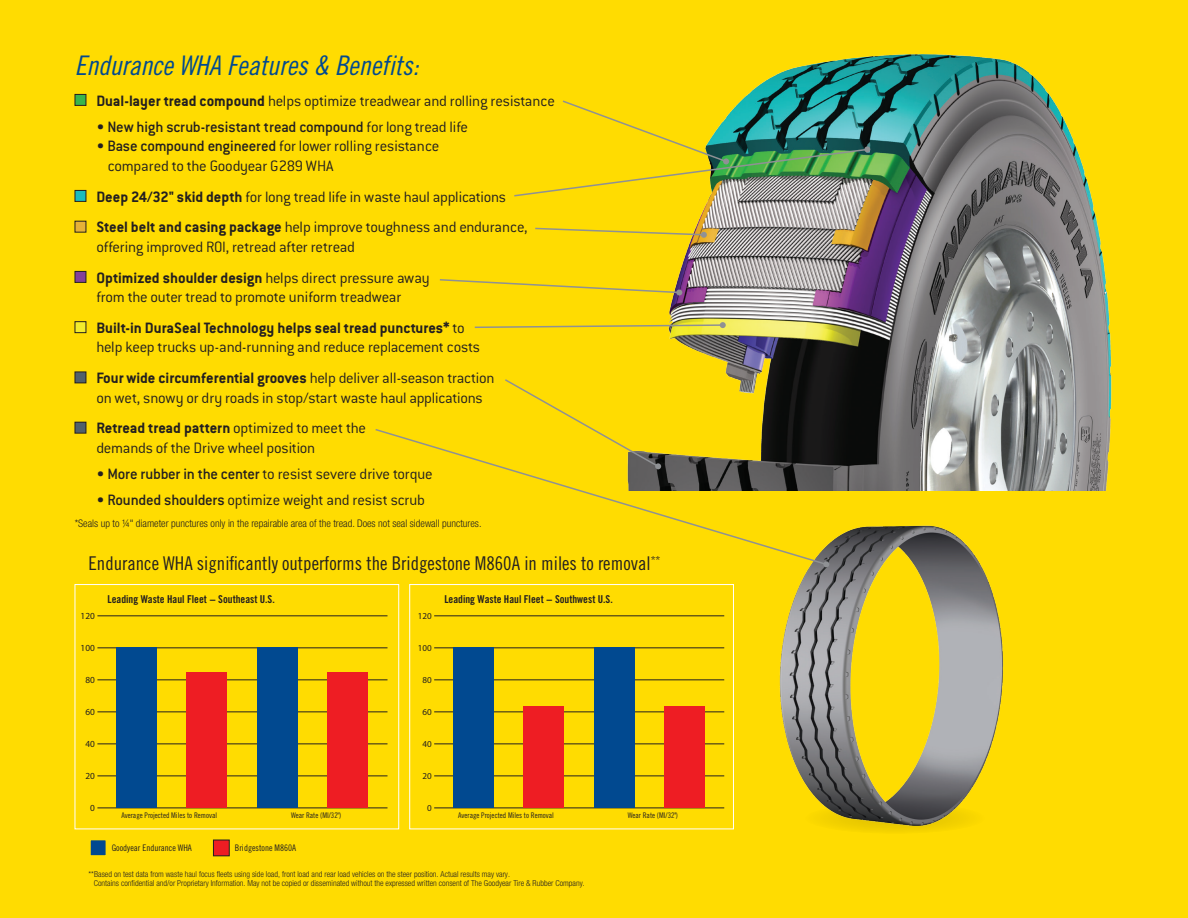
<style>
.page{position:relative;width:1188px;height:918px;background:#ffdc01}
.page>*{position:absolute;margin:0;border:0;box-sizing:border-box;transform-origin:0 0}
.t1{font:27px "Trade Gothic LT Std Cn 18 Obl";color:#014990}
.t2{font:18.9px "Trade Gothic LT Std Cn 18";color:#231f20}
.copy{font:300 16.5px/19.5px "Conduit ITC Std";letter-spacing:-.015em;color:#231f20}
.copy-2{font:500 16.5px "Conduit ITC Std";letter-spacing:-.01em;color:#231f20}
.t3{font:10.8px "Trade Gothic LT Std Bd Cn 20";color:#231f20}
.t4{font:300 condensed 10.5px "Helvetica Neue LT Std";color:#231f20}
.t5{font:9.3px "Myriad Pro";color:#231f20}
.t6{font:9px "Trade Gothic LT Std Cn 18";color:#231f20}
.t7{font:9px "Myriad Pro";color:#231f20}
.t8{font:300 condensed 8.25px/9.1px "Helvetica Neue LT Std";color:#231f20}
.t9{font:7.8px "Trade Gothic LT Std Cn 18";color:#231f20}
.s1{font-weight:700}
.s2{font-weight:300}
.s3{font-weight:500}
</style>
<div class="page">
<div style="left:75px;top:94px;width:11px;height:11px;background:#3ab54a"></div>
<div style="left:75px;top:94px;width:11px;height:12px;border:1px solid #231f20"></div>
<div style="left:75px;top:190px;width:11px;height:11px;background:#1cbcbd"></div>
<div style="left:75px;top:190px;width:11px;height:12px;border:1px solid #231f20"></div>
<div style="left:75px;top:221px;width:11px;height:11px;background:#e6b237"></div>
<div style="left:75px;top:271px;width:11px;height:11px;background:#844098"></div>
<div style="left:75px;top:271px;width:11px;height:12px;border:1px solid #231f20"></div>
<div style="left:75px;top:322px;width:11px;height:11px;background:#f3ec2c"></div>
<div style="left:75px;top:321px;width:11px;height:12px;border:1px solid #231f20"></div>
<div style="left:75px;top:372px;width:11px;height:11px;background:#50606b"></div>
<div style="left:75px;top:372px;width:11px;height:11px;border:1px solid #231f20"></div>
<div style="left:75px;top:422px;width:11px;height:11px;background:#50606b"></div>
<div style="left:75px;top:422px;width:11px;height:11px;border:1px solid #231f20"></div>
<img style="left:668px;top:54px;width:444px;height:436px">
<svg style="left:439px;top:278px;width:243px;height:18px"></svg>
<svg style="left:514px;top:99px;width:400px;height:98px"></svg>
<svg style="left:864px;top:146px;width:7px;height:7px"></svg>
<svg style="left:535px;top:227px;width:172px;height:11px"></svg>
<div style="left:804px;top:803px;width:182px;height:31px;background:#f5d300;border-radius:50%"></div>
<img style="left:779px;top:525px;width:225px;height:301px">
<svg style="left:505px;top:379px;width:87px;height:49px"></svg>
<svg style="left:474px;top:322px;width:252px;height:7px"></svg>
<svg style="left:375px;top:428px;width:453px;height:138px"></svg>
<svg style="left:823px;top:561px;width:6px;height:6px"></svg>
<div style="left:75px;top:584px;width:324px;height:245px;border:1px solid #fff"></div>
<div style="left:409px;top:584px;width:325px;height:245px;border:1px solid #fff"></div>
<hr style="left:97px;top:615px;width:291px;height:1px;background:#231f20">
<hr style="left:97px;top:647px;width:291px;height:1px;background:#231f20">
<hr style="left:97px;top:679px;width:291px;height:1px;background:#231f20">
<hr style="left:97px;top:711px;width:291px;height:1px;background:#231f20">
<hr style="left:97px;top:743px;width:291px;height:1px;background:#231f20">
<hr style="left:97px;top:775px;width:291px;height:1px;background:#231f20">
<hr style="left:97px;top:807px;width:291px;height:1px;background:#231f20">
<div style="left:116px;top:647px;width:41px;height:160px;background:#014990"></div>
<div style="left:186px;top:672px;width:41px;height:135px;background:#ee1d23"></div>
<div style="left:257px;top:647px;width:41px;height:160px;background:#014990"></div>
<div style="left:327px;top:672px;width:41px;height:135px;background:#ee1d23"></div>
<hr style="left:434px;top:615px;width:290px;height:1px;background:#231f20">
<hr style="left:434px;top:647px;width:290px;height:1px;background:#231f20">
<hr style="left:434px;top:679px;width:290px;height:1px;background:#231f20">
<hr style="left:434px;top:711px;width:290px;height:1px;background:#231f20">
<hr style="left:434px;top:743px;width:290px;height:1px;background:#231f20">
<hr style="left:434px;top:775px;width:290px;height:1px;background:#231f20">
<hr style="left:434px;top:807px;width:290px;height:1px;background:#231f20">
<div style="left:453px;top:647px;width:41px;height:160px;background:#014990"></div>
<div style="left:523px;top:706px;width:41px;height:101px;background:#ee1d23"></div>
<div style="left:594px;top:647px;width:41px;height:160px;background:#014990"></div>
<div style="left:664px;top:706px;width:41px;height:101px;background:#ee1d23"></div>
<div style="left:90px;top:840px;width:16px;height:16px;background:#014990"></div>
<div style="left:90px;top:839px;width:17px;height:17px;border:1px solid #ffdc01"></div>
<div style="left:213px;top:840px;width:16px;height:16px;background:#ee1d23"></div>
<div style="left:213px;top:840px;width:17px;height:16px;border:1px solid #231f20"></div>
<p class="t1" style="left:75px;top:49px;width:345px">Endurance WHA Features &amp; Benefits:</p>
<p class="copy" style="left:96px;top:90px;width:460px"><span class="s1">Dual-layer tread compound</span> helps optimize treadwear and rolling resistance</p>
<p class="copy-2" style="left:96px;top:117px;width:373px">• New high scrub-resistant tread compound <span class="s2">for long tread life</span></p>
<p class="copy" style="left:108px;top:136px;width:333px;text-indent:-11px"><span class="s3">• Base compound engineered</span> for lower rolling resistance compared to the Goodyear G289 WHA</p>
<p class="copy" style="left:96px;top:186px;width:411px"><span class="s1">Deep 24/32" skid depth</span> for long tread life in waste haul applications</p>
<p class="copy" style="left:96px;top:217px;width:433px"><span class="s1">Steel belt and casing package</span> help improve toughness and endurance, offering improved ROI, retread after retread</p>
<p class="copy" style="left:96px;top:267px;width:335px"><span class="s1">Optimized shoulder design</span> helps direct pressure away from the outer tread to promote uniform treadwear</p>
<p class="copy" style="left:96px;top:318px;width:385px"><span class="s1">Built-in DuraSeal Technology helps seal tread punctures*</span> to help keep trucks up-and-running and reduce replacement costs</p>
<p class="copy" style="left:96px;top:368px;width:400px"><span class="s1">Four wide circumferential grooves</span> help deliver all-season traction on wet, snowy or dry roads in stop/start waste haul applications</p>
<p class="copy" style="left:96px;top:418px;width:271px"><span class="s1">Retread tread pattern</span> optimized to meet the demands of the Drive wheel position</p>
<p class="copy" style="left:96px;top:464px;width:338px"><span class="s3">• More rubber in the center</span> to resist severe drive torque</p>
<p class="copy" style="left:96px;top:490px;width:330px"><span class="s3">• Rounded shoulders</span> optimize weight and resist scrub</p>
<p class="t4" style="left:75px;top:517px;width:408px">*Seals up to ¼" diameter punctures only in the repairable area of the tread. Does not seal sidewall punctures.</p>
<p class="t2" style="left:89px;top:552px;width:573px">Endurance WHA significantly outperforms the Bridgestone M860A in miles to removal<sup>**</sup></p>
<p class="t3" style="left:108px;top:593px;width:169px">Leading Waste Haul Fleet − Southeast U.S.</p>
<p class="t3" style="left:444px;top:593px;width:170px">Leading Waste Haul Fleet − Southwest U.S.</p>
<p class="t5" style="left:81px;top:610px;width:16px">120</p>
<p class="t7" style="left:418px;top:610px;width:15px">120</p>
<p class="t5" style="left:81px;top:642px;width:16px">100</p>
<p class="t7" style="left:418px;top:642px;width:15px">100</p>
<p class="t5" style="left:85px;top:674px;width:11px">80</p>
<p class="t7" style="left:422px;top:674px;width:11px">80</p>
<p class="t5" style="left:85px;top:706px;width:11px">60</p>
<p class="t7" style="left:422px;top:706px;width:11px">60</p>
<p class="t5" style="left:85px;top:738px;width:11px">40</p>
<p class="t7" style="left:422px;top:738px;width:11px">40</p>
<p class="t5" style="left:85px;top:770px;width:11px">20</p>
<p class="t7" style="left:422px;top:770px;width:11px">20</p>
<p class="t5" style="left:90px;top:802px;width:6px">0</p>
<p class="t9" style="left:121px;top:810px;width:97px">Average Projected Miles to Removal</p>
<p class="t9" style="left:291px;top:810px;width:52px">Wear Rate (MI/32'')</p>
<p class="t7" style="left:427px;top:802px;width:6px">0</p>
<p class="t9" style="left:458px;top:810px;width:97px">Average Projected Miles to Removal</p>
<p class="t9" style="left:628px;top:810px;width:52px">Wear Rate (MI/32'')</p>
<p class="t6" style="left:112px;top:842px;width:82px">Goodyear Endurance WHA</p>
<p class="t6" style="left:235px;top:842px;width:63px">Bridgestone M860A</p>
<p class="t8" style="left:94px;top:869px;width:492px;text-indent:-5px">**Based on test data from waste haul focus fleets using side load, front load and rear load vehicles on the steer position. Actual results may vary.<br>Contains confidential and/or Proprietary Information. May not be copied or disseminated without the expressed written consent of The Goodyear Tire &amp; Rubber Company.</p>
</div>
